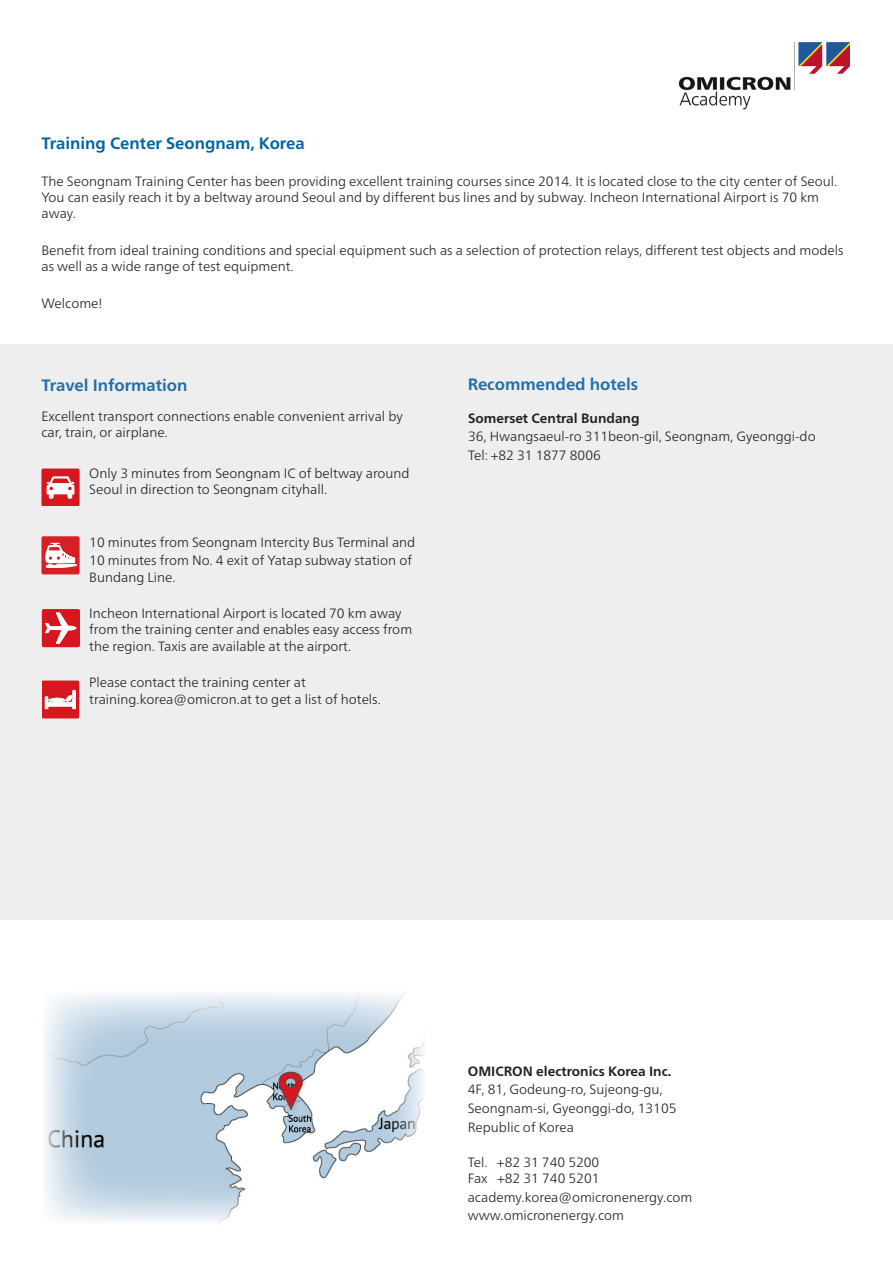
<style>
.page{position:relative;width:893px;height:1263px;background:#fff}
.page>*{position:absolute;margin:0;border:0;box-sizing:border-box;transform-origin:0 0}
.Heading{font:700 16.5px "Frutiger Neue LTW1 G";color:#1f6ea9}
.Heading-2{font:700 16.5px "Frutiger Neue LTW1 G";color:#0063a1}
.Inhalt{font:300 13.5px/16.2px "Frutiger Neue LTW1 G";color:#231f20}
.text{font:300 13.5px/16.5px "Frutiger Neue LTW1 G";color:#231f20}
.text-2{font:700 13.5px "Frutiger Neue LTW1 G";color:#231f20}
.Inhalt-2{font:700 13.5px "Frutiger Neue LTW1 G";color:#231f20}
</style>
<div class="page">
<div style="left:0;top:344px;width:893px;height:575px;background:#eeeeef"></div>
<div style="left:41px;top:468px;width:39px;height:38px;background:#d7171f;border-radius:2px"></div>
<svg style="left:46px;top:476px;width:29px;height:23px"></svg>
<div style="left:42px;top:609px;width:38px;height:38px;background:#d7171f;border-radius:2px"></div>
<svg style="left:45px;top:613px;width:31px;height:30px"></svg>
<img style="left:679px;top:43px;width:170px;height:67px">
<div style="left:42px;top:680px;width:37px;height:38px;background:#d7171f;border-radius:2px"></div>
<svg style="left:45px;top:690px;width:30px;height:19px"></svg>
<img style="left:44px;top:992px;width:381px;height:232px">
<div style="left:276px;top:1069px;width:32px;height:46px;background:#231f20;opacity:.15"></div>
<svg style="left:276px;top:1072px;width:28px;height:38px"></svg>
<div style="left:41px;top:536px;width:39px;height:38px;background:#d62026;border-radius:2px"></div>
<svg style="left:45px;top:543px;width:32px;height:25px"></svg>
<p class="Heading-2" style="left:41px;top:134px;width:265px">Training Center Seongnam, Korea</p>
<p class="Inhalt" style="left:41px;top:173px;width:797px">The Seongnam Training Center has been providing excellent training courses since 2014. It is located close to the city center of Seoul.<br>You can easily reach it by a beltway around Seoul and by different bus lines and by subway. Incheon International Airport is 70 km away.</p>
<p class="Inhalt" style="left:41px;top:242px;width:803px">Benefit from ideal training conditions and special equipment such as a selection of protection relays, different test objects and models as well as a wide range of test equipment.</p>
<p class="Inhalt" style="left:41px;top:295px;width:63px">Welcome!</p>
<p class="Heading" style="left:41px;top:375px;width:148px">Travel Information</p>
<p class="Inhalt" style="left:41px;top:408px;width:363px">Excellent transport connections enable convenient arrival by car, train, or airplane.</p>
<p class="Inhalt" style="left:89px;top:465px;width:322px">Only 3 minutes from Seongnam IC of beltway around<br>Seoul in direction to Seongnam cityhall.</p>
<p class="Inhalt" style="left:89px;top:534px;width:328px">10 minutes from Seongnam Intercity Bus Terminal and</p>
<p class="Inhalt" style="left:89px;top:552px;width:324px">10 minutes from No. 4 exit of Yatap subway station of<br>Bundang Line.</p>
<p class="Inhalt" style="left:89px;top:605px;width:324px">Incheon International Airport is located 70 km away from the training center and enables easy access from the region. Taxis are available at the airport.</p>
<p class="Inhalt" style="left:89px;top:674px;width:293px">Please contact the training center at training.korea@omicron.at to get a list of hotels.</p>
<p class="Heading" style="left:468px;top:375px;width:172px">Recommended hotels</p>
<p class="Inhalt-2" style="left:468px;top:410px;width:173px">Somerset Central Bundang</p>
<p class="Inhalt" style="left:468px;top:428px;width:349px">36, Hwangsaeul-ro 311beon-gil, Seongnam, Gyeonggi-do</p>
<p class="Inhalt" style="left:468px;top:447px;width:134px">Tel: +82 31 1877 8006</p>
<p class="text-2" style="left:468px;top:1063px;width:205px">OMICRON electronics Korea Inc.</p>
<p class="text" style="left:468px;top:1081px;width:196px">4F, 81, Godeung-ro, Sujeong-gu,</p>
<p class="text" style="left:468px;top:1100px;width:210px">Seongnam-si, Gyeonggi-do, 13105</p>
<p class="text" style="left:468px;top:1118px;width:108px">Republic of Korea</p>
<p class="text" style="left:468px;top:1153px;width:133px">Tel. +82 31 740 5200<br>Fax +82 31 740 5201</p>
<p class="text" style="left:468px;top:1189px;width:226px">academy.korea@omicronenergy.com</p>
<p class="text" style="left:468px;top:1207px;width:158px">www.omicronenergy.com</p>
</div>
